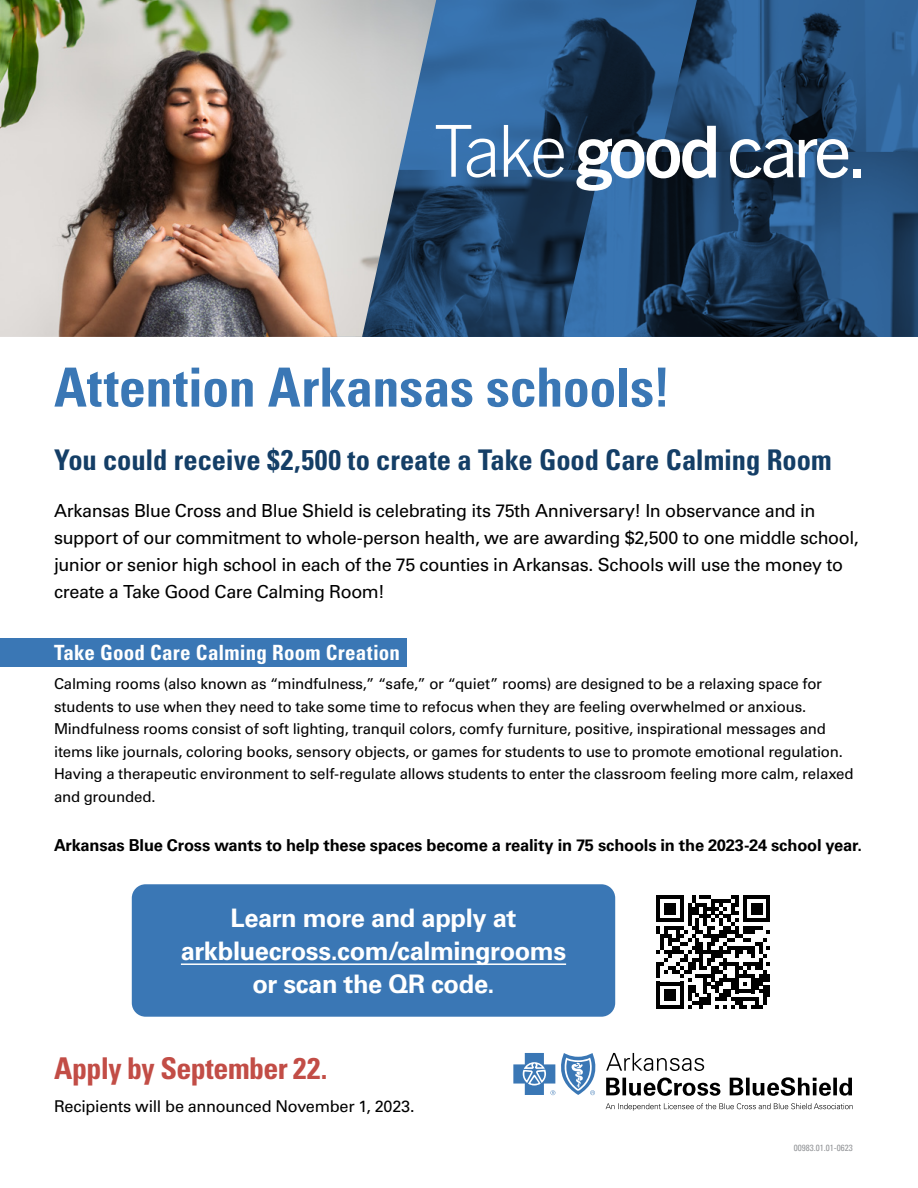
<style>
.page{position:relative;width:918px;height:1188px;background:#fff}
.page>*{position:absolute;margin:0;border:0;box-sizing:border-box;transform-origin:0 0}
.Heading_1_-_Main_Tit{font:700 condensed 54px "Univers LT Std";letter-spacing:-.005em;color:#3a77b5}
.t1{font:700 condensed 30px "Univers LT Std";letter-spacing:-.02em;color:#c24d46}
.Heading_2{font:700 condensed 28.5px "Univers LT Std";color:#143e66}
.t2{font:700 25.5px/33px "Univers LT Std";letter-spacing:-.015em;color:#fff;text-align:center}
.Heading_3{font:700 condensed 21px "Univers LT Std";letter-spacing:.01em;color:#fff}
.t3{font:18px/27px "Univers LT Std";letter-spacing:-.025em;color:#000}
.t4{font:700 16.5px "Univers LT Std";letter-spacing:-.01em;color:#000}
.t5{font:16.2px "Univers LT Std";letter-spacing:-.015em;color:#000}
.t6{font:15px/22.5px "Univers LT Std";letter-spacing:-.015em;color:#000}
.t7{font:condensed 9px "Univers LT Std";color:#939598}
</style>
<div class="page">
<svg style="left:436px;top:0;width:482px;height:337px;background:#244c75"></svg>
<svg style="left:436px;top:125px;width:59px;height:53px"></svg>
<svg style="left:504px;top:125px;width:60px;height:53px"></svg>
<svg style="left:576px;top:126px;width:140px;height:65px"></svg>
<svg style="left:730px;top:139px;width:63px;height:39px"></svg>
<svg style="left:799px;top:139px;width:49px;height:39px"></svg>
<div style="left:853px;top:169px;width:8px;height:8px;background:#fff"></div>
<div style="left:0;top:638px;width:407px;height:29px;background:#3a77b5"></div>
<img style="left:0;top:0;width:436px;height:337px">
<div style="left:132px;top:884px;width:483px;height:133px;background:#3a77b5;border-radius:14px"></div>
<hr style="left:181px;top:963px;width:385px;height:2px;background:#fff">
<svg style="left:656px;top:895px;width:114px;height:114px"></svg>
<hr style="left:766px;top:986px;width:4px;height:11px;background:#000">
<svg style="left:513px;top:1053px;width:339px;height:43px"></svg>
<svg style="left:606px;top:1103px;width:247px;height:8px"></svg>
<p class="Heading_1_-_Main_Tit" style="left:54px;top:354px;width:618px">Attention Arkansas schools!</p>
<p class="Heading_2" style="left:54px;top:442px;width:779px">You could receive $2,500 to create a Take Good Care Calming Room</p>
<p class="t3" style="left:54px;top:497px;width:806px">Arkansas Blue Cross and Blue Shield is celebrating its 75th Anniversary! In observance and in support of our commitment to whole-person health, we are awarding $2,500 to one middle school, junior or senior high school in each of the 75 counties in Arkansas. Schools will use the money to create a Take Good Care Calming Room!</p>
<p class="Heading_3" style="left:54px;top:640px;width:348px">Take Good Care Calming Room Creation</p>
<p class="t6" style="left:54px;top:673px;width:801px">Calming rooms (also known as “mindfulness,” “safe,” or “quiet” rooms) are designed to be a relaxing space for students to use when they need to take some time to refocus when they are feeling overwhelmed or anxious.<br>Mindfulness rooms consist of soft lighting, tranquil colors, comfy furniture, positive, inspirational messages and items like journals, coloring books, sensory objects, or games for students to use to promote emotional regulation.<br>Having a therapeutic environment to self-regulate allows students to enter the classroom feeling more calm, relaxed and grounded.</p>
<p class="t4" style="left:54px;top:836px;width:809px">Arkansas Blue Cross wants to help these spaces become a reality in 75 schools in the 2023-24 school year.</p>
<p class="t2" style="left:181px;top:901px;width:387px">Learn more and apply at arkbluecross.com/calmingrooms or scan the QR code.</p>
<p class="t1" style="left:54px;top:1050px;width:275px">Apply by September 22.</p>
<p class="t5" style="left:54px;top:1096px;width:362px">Recipients will be announced November 1, 2023.</p>
<p class="t7" style="left:794px;top:1142px;width:60px">00983.01.01-0623</p>
</div>
